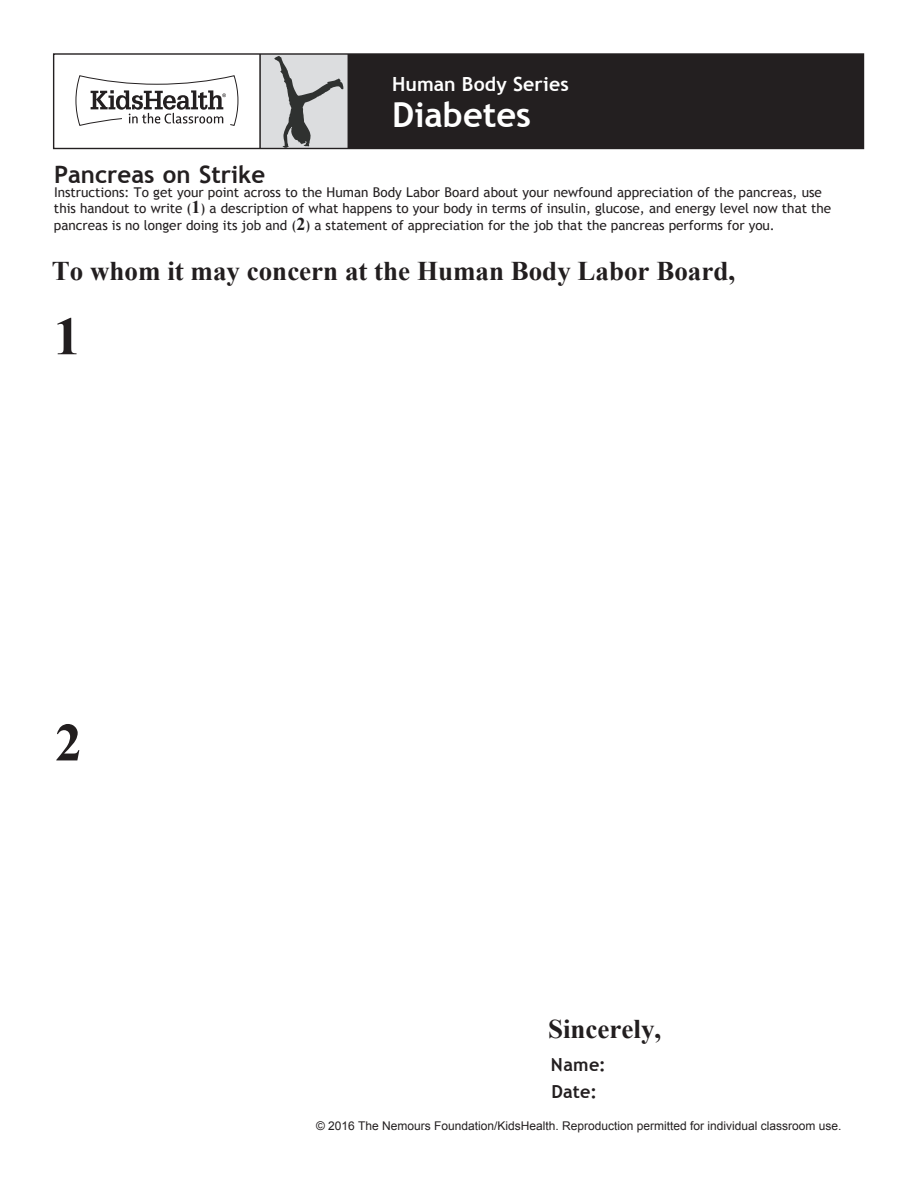
<style>
.page{position:relative;width:918px;height:1188px;background:#fff}
.page>*{position:absolute;margin:0;border:0;box-sizing:border-box;transform-origin:0 0}
.t1{font:700 54px "Times New Roman";color:#221e1f}
.Handout_Header{font:700 34.5px "Trebuchet MS";color:#fff}
.t2{font:700 27px "Times New Roman";color:#221e1f}
.Handout_Title{font:700 24px "Trebuchet MS";color:#231f20}
.Handout_Header-2{font:700 19.5px "Trebuchet MS";letter-spacing:.005em;color:#fff}
.Article_List{font:700 18px/27.5px "Trebuchet MS";letter-spacing:.015em;color:#231f20}
.Handout_Title-2{font:13.5px/16.6px "Trebuchet MS";color:#231f20}
.t3{font:12px "Arial";color:#231f20}
.s1{font-family:"Times New Roman";font-weight:700;font-size:18px}
</style>
<div class="page">
<div style="left:260px;top:54px;width:88px;height:94px;background:#dcdddf"></div>
<div style="left:348px;top:54px;width:515px;height:94px;background:#231f20"></div>
<svg style="left:75px;top:75px;width:164px;height:51px"></svg>
<hr style="left:259px;top:54px;width:2px;height:94px;background:#231f20">
<div style="left:53px;top:53px;width:811px;height:96px;border:1px solid #231f20"></div>
<svg style="left:274px;top:56px;width:69px;height:92px"></svg>
<p class="Handout_Header-2" style="left:392px;top:71px;width:178px">Human Body Series</p>
<p class="Handout_Header" style="left:392px;top:93px;width:141px">Diabetes</p>
<p class="Handout_Title" style="left:54px;top:159px;width:213px">Pancreas on Strike</p>
<p class="Handout_Title-2" style="left:54px;top:184px;width:779px">Instructions: To get your point across to the Human Body Labor Board about your newfound appreciation of the pancreas, use this handout to write (<span class="s1">1</span>) a description of what happens to your body in terms of insulin, glucose, and energy level now that the pancreas is no longer doing its job and (<span class="s1">2</span>) a statement of appreciation for the job that the pancreas performs for you.</p>
<h3 class="t2" style="left:52px;top:252px;width:685px">To whom it may concern at the Human Body Labor Board,</h3>
<h1 class="t1" style="left:54px;top:299px;width:28px">1</h1>
<h1 class="t1" style="left:55px;top:705px;width:28px">2</h1>
<h3 class="t2" style="left:548px;top:1010px;width:115px">Sincerely,</h3>
<p class="Article_List" style="left:551px;top:1050px;width:56px">Name:<br>Date:</p>
<p class="t3" style="left:316px;top:1118px;width:527px">© 2016 The Nemours Foundation/KidsHealth. Reproduction permitted for individual classroom use.</p>
</div>
